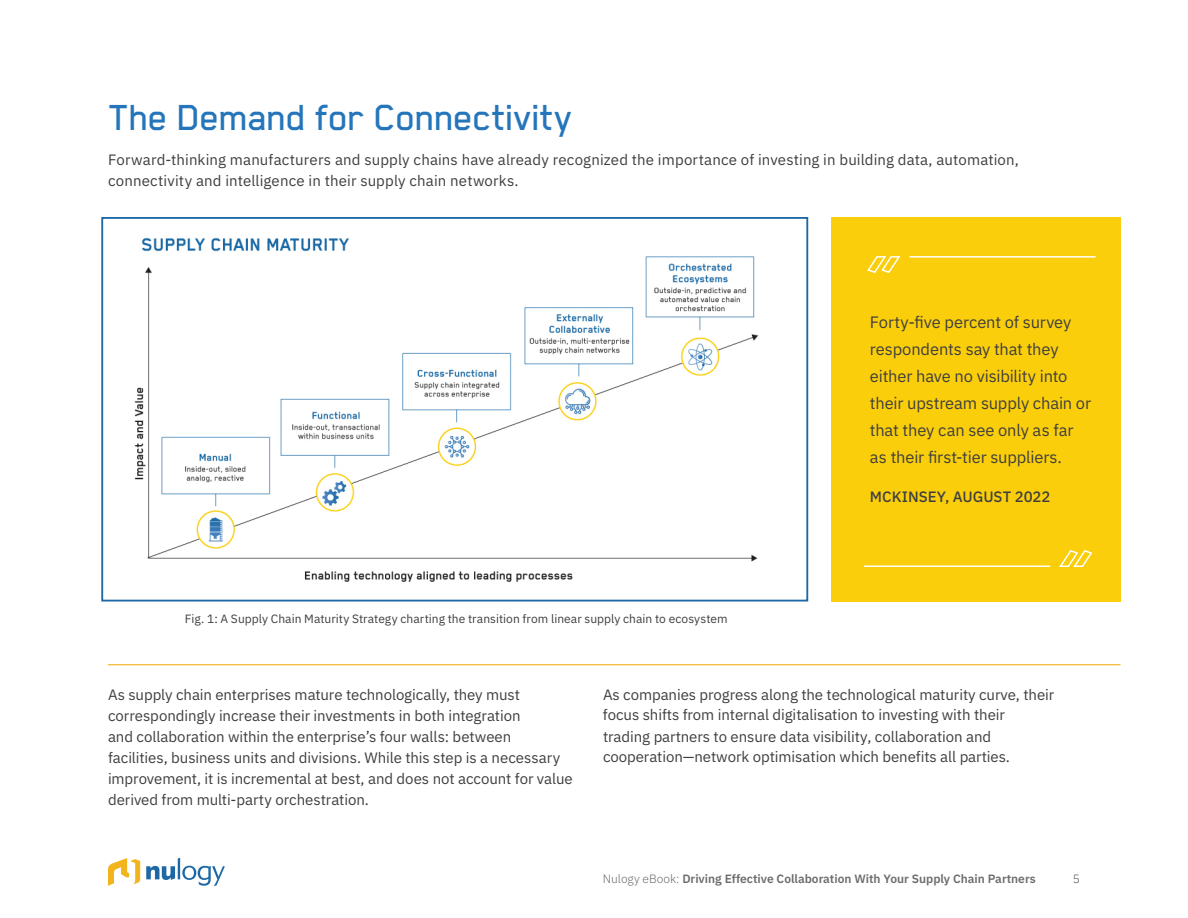
<style>
.page{position:relative;width:1188px;height:918px;background:#fff}
.page>*{position:absolute;margin:0;border:0;box-sizing:border-box;transform-origin:0 0}
.t1{font:500 42px "Blender";letter-spacing:-.01em;color:#2575bb}
.t2{font:16.5px/27px "IBM Plex Sans";letter-spacing:-.01em;color:#3e3e3f}
.Body{font:15px/21px "IBM Plex Sans";letter-spacing:-.005em;color:#3e3e3f}
.t3{font:500 15px "IBM Plex Sans";color:#3e3e3f}
.footnote__reference{font:12px "IBM Plex Sans";letter-spacing:.005em;color:#3e3e3f}
.t4{font:600 12px "IBM Plex Sans";color:#6b6c6e}
.t5{font:300 12px "IBM Plex Sans";color:#585254}
.s1{font-weight:300}
</style>
<div class="page">
<svg style="left:146px;top:858px;width:79px;height:28px"></svg>
<svg style="left:108px;top:858px;width:32px;height:28px"></svg>
<div style="left:831px;top:217px;width:289px;height:385px;background:#face0b"></div>
<img style="left:134px;top:237px;width:625px;height:345px">
<div style="left:101px;top:217px;width:707px;height:385px;border:2px solid #1e68a6"></div>
<svg style="left:1059px;top:550px;width:34px;height:17px"></svg>
<hr style="left:864px;top:566px;width:186px;height:1px;background:#fff">
<svg style="left:867px;top:256px;width:34px;height:17px"></svg>
<hr style="left:909px;top:256px;width:187px;height:2px;background:#fff">
<hr style="left:108px;top:664px;width:1012px;height:1px;background:#f1b41c">
<p class="t1" style="left:108px;top:96px;width:465px">The Demand for Connectivity</p>
<p class="Body" style="left:108px;top:147px;width:912px">Forward-thinking manufacturers and supply chains have already recognized the importance of investing in building data, automation, connectivity and intelligence in their supply chain networks.</p>
<p class="footnote__reference" style="left:185px;top:609px;width:544px">Fig. 1: A Supply Chain Maturity Strategy charting the transition from linear supply chain to ecosystem</p>
<p class="t2" style="left:870px;top:307px;width:223px">Forty-five percent of survey respondents say that they either have no visibility into their upstream supply chain or that they can see only as far as their first-tier suppliers.</p>
<p class="t3" style="left:870px;top:485px;width:182px">MCKINSEY, AUGUST 2022</p>
<p class="Body" style="left:108px;top:682px;width:466px">As supply chain enterprises mature technologically, they must correspondingly increase their investments in both integration<br>and collaboration within the enterprise’s four walls: between facilities, business units and divisions. While this step is a necessary improvement, it is incremental at best, and does not account for value derived from multi-party orchestration.</p>
<p class="Body" style="left:603px;top:683px;width:453px">As companies progress along the technological maturity curve, their focus shifts from internal digitalisation to investing with their trading partners to ensure data visibility, collaboration and cooperation—network optimisation which benefits all parties.</p>
<p class="t4" style="left:603px;top:870px;width:435px"><span class="s1">Nulogy eBook:</span> Driving Effective Collaboration With Your Supply Chain Partners</p>
<p class="t5" style="left:1073px;top:870px;width:9px">5</p>
</div>
